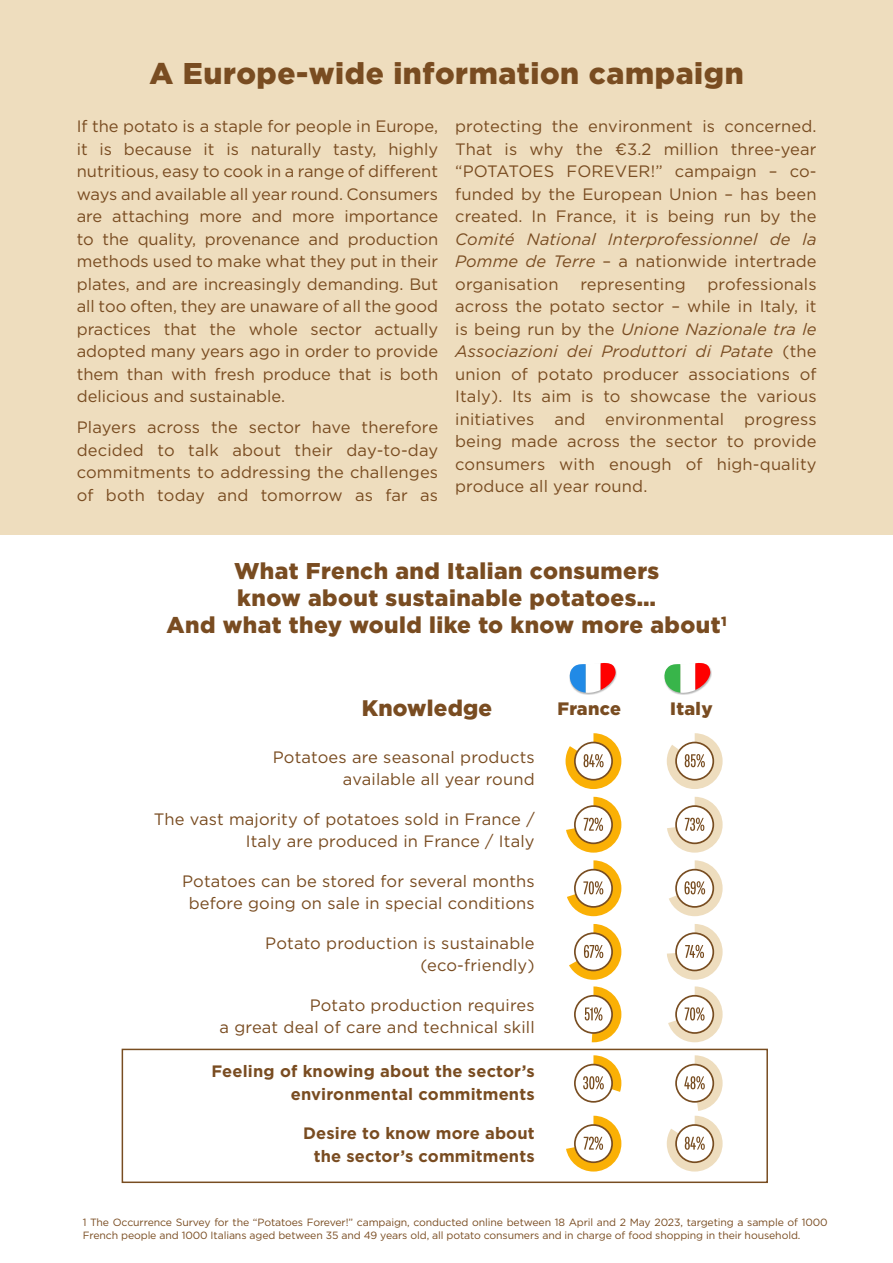
<style>
.page{position:relative;width:893px;height:1263px;background:#fff}
.page>*{position:absolute;margin:0;border:0;box-sizing:border-box;transform-origin:0 0}
.t1{font:900 30px "Gotham";letter-spacing:.02em;color:#794c21}
.t2{font:900 22.8px/27px "Gotham";letter-spacing:.02em;color:#794c21;text-align:center}
.t3{font:900 22.5px "Gotham";letter-spacing:.01em;color:#794c21}
.t4{font:900 18px "Gotham";letter-spacing:.02em;color:#794c21}
.t5{font:16.5px/22.5px "Gotham";letter-spacing:.01em;color:#794c21;text-align:justify}
.t6{font:700 16.5px/22.5px "Gotham";letter-spacing:.01em;color:#794c21;text-align:right}
.t7{font:italic 16.5px/22.5px "Gotham";letter-spacing:.01em;color:#794c21;text-align:justify}
.t8{font:10.5px/12.6px "Gotham";letter-spacing:-.01em;color:#794c21}
.s1{font-style:normal}
.s2{font-style:italic}
</style>
<div class="page">
<div style="left:122px;top:1049px;width:646px;height:134px;border:2px solid #784d21"></div>
<div style="left:0;top:0;width:893px;height:534px;background:#eeddbe"></div>
<svg style="left:667px;top:733px;width:56px;height:56px"></svg>
<svg style="left:566px;top:733px;width:55px;height:56px"></svg>
<svg style="left:667px;top:924px;width:56px;height:56px"></svg>
<svg style="left:667px;top:797px;width:56px;height:56px"></svg>
<svg style="left:566px;top:797px;width:55px;height:56px"></svg>
<svg style="left:567px;top:860px;width:54px;height:56px"></svg>
<svg style="left:669px;top:860px;width:54px;height:56px"></svg>
<svg style="left:569px;top:924px;width:52px;height:56px"></svg>
<svg style="left:574px;top:986px;width:47px;height:56px"></svg>
<svg style="left:574px;top:1055px;width:47px;height:48px"></svg>
<svg style="left:566px;top:1116px;width:55px;height:55px"></svg>
<svg style="left:668px;top:986px;width:55px;height:56px"></svg>
<svg style="left:667px;top:1055px;width:56px;height:116px"></svg>
<div style="left:569px;top:662px;width:48px;height:32px;background:#000;opacity:.3"></div>
<svg style="left:569px;top:663px;width:47px;height:30px"></svg>
<div style="left:664px;top:662px;width:48px;height:32px;background:#000;opacity:.3"></div>
<svg style="left:664px;top:663px;width:46px;height:30px"></svg>
<h1 class="t1" style="left:150px;top:52px;width:596px">A Europe-wide information campaign</h1>
<p class="t5" style="left:77px;top:115px;width:363px">If the potato is a staple for people in Europe, it is because it is naturally tasty, highly nutritious, easy to cook in a range of different ways and available all year round. Consumers are attaching more and more importance to the quality, provenance and production methods used to make what they put in their plates, and are increasingly demanding. But all too often, they are unaware of all the good practices that the whole sector actually adopted many years ago in order to provide them than with fresh produce that is both delicious and sustainable.</p>
<p class="t5" style="left:77px;top:416px;width:363px">Players across the sector have therefore decided to talk about their day-to-day commitments to addressing the challenges of both today and tomorrow as far as</p>
<p class="t5" style="left:455px;top:115px;width:363px">protecting the environment is concerned.<br>That is why the €3.2 million three-year “POTATOES FOREVER!” campaign – co&shy;funded by the European Union – has been created. In France, it is being run by the</p>
<p class="t7" style="left:455px;top:227px;width:363px">Comité National Interprofessionnel de la Pomme de Terre <span class="s1">– a nationwide intertrade organisation</span></p>
<p class="t5" style="left:455px;top:272px;width:363px;text-indent:252px">professionals across the potato sector – while in Italy, it is being run by the <span class="s2">Unione Nazionale tra le Associazioni dei Produttori di Patate</span> (the union of potato producer associations of Italy). Its aim is to showcase the various initiatives and environmental progress being made across the sector to provide consumers with enough of high-quality produce all year round.</p>
<p class="t5" style="left:580px;top:272px;width:107px">representing</p>
<h2 class="t2" style="left:167px;top:557px;width:561px">What French and Italian consumers<br>know about sustainable potatoes…<br>And what they would like to know more about<sup>1</sup></h2>
<h3 class="t3" style="left:362px;top:693px;width:132px">Knowledge</h3>
<p class="t5" style="left:273px;top:745px;width:263px;text-align:right">Potatoes are seasonal products available all year round</p>
<p class="t5" style="left:154px;top:807px;width:382px;text-align:right">The vast majority of potatoes sold in France /<br>Italy are produced in France / Italy</p>
<p class="t5" style="left:182px;top:869px;width:354px;text-align:center">Potatoes can be stored for several months before going on sale in special conditions</p>
<p class="t5" style="left:265px;top:931px;width:271px;text-align:right">Potato production is sustainable (eco-friendly)</p>
<p class="t5" style="left:220px;top:993px;width:317px;text-align:right">Potato production requires<br>a great deal of care and technical skill</p>
<p class="t6" style="left:212px;top:1060px;width:325px">Feeling of knowing about the sector’s environmental commitments</p>
<p class="t6" style="left:303px;top:1122px;width:233px">Desire to know more about the sector’s commitments</p>
<p class="t4" style="left:557px;top:696px;width:65px">France</p>
<p class="t4" style="left:670px;top:696px;width:44px">Italy</p>
<p class="t8" style="left:83px;top:1216px;width:747px">1 The Occurrence Survey for the “Potatoes Forever!” campaign, conducted online between 18 April and 2 May 2023, targeting a sample of 1000<br>French people and 1000 Italians aged between 35 and 49 years old, all potato consumers and in charge of food shopping in their household.</p>
</div>
